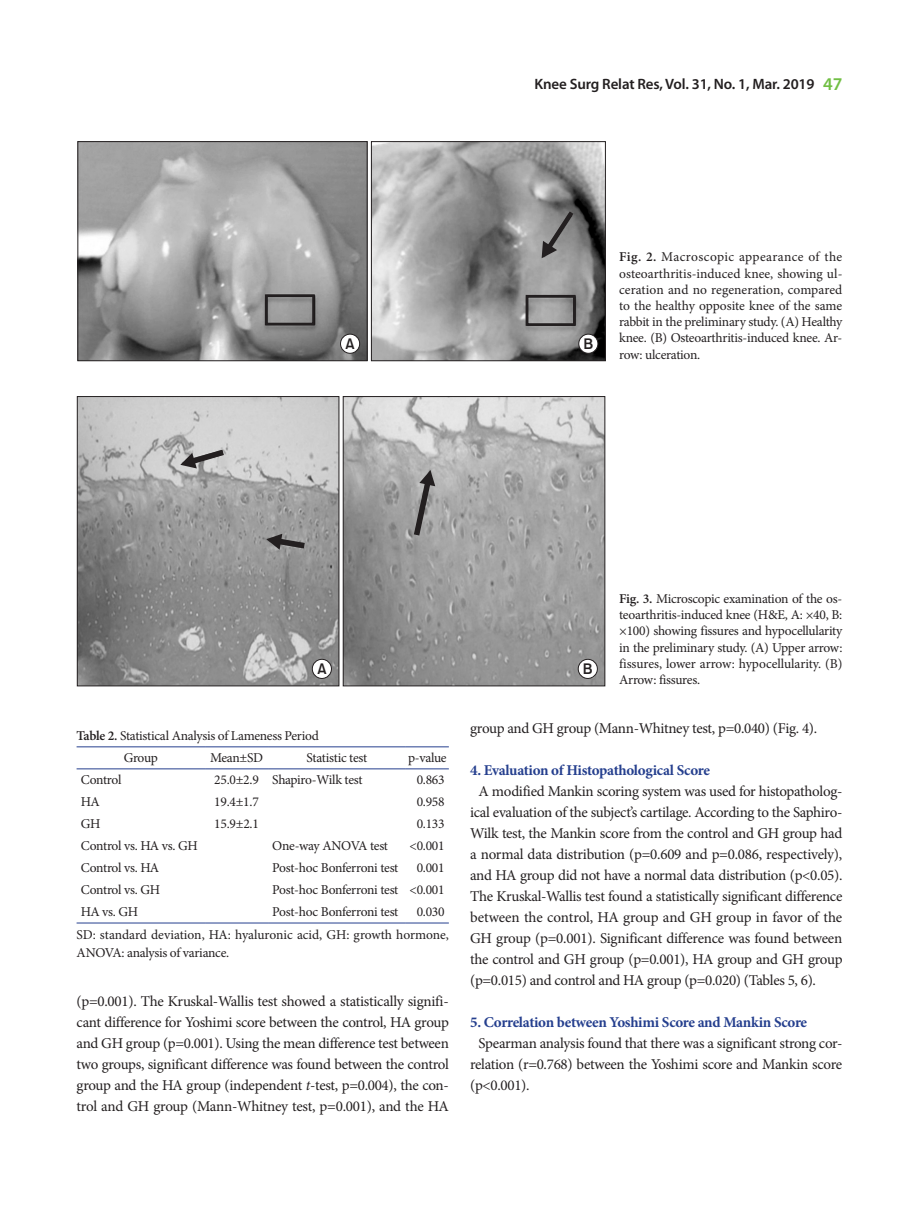
<style>
.page{position:relative;width:919px;height:1217px;background:#fff}
.page>*{position:absolute;margin:0;border:0;box-sizing:border-box;transform-origin:0 0}
.t1{font:15px/21px "Minion Pro";letter-spacing:-.02em;color:#231f20;text-align:justify}
.t2{font:700 15px "Minion Pro";letter-spacing:-.02em;color:#253f8e}
.t3{font:600 15px "Myriad Pro";letter-spacing:-.01em;color:#231f20}
.t4{font:15px "Gothic 725 BT Bold A";color:#231f20}
.t5{font:13.5px/16.2px "Minion Pro";letter-spacing:-.02em;color:#231f20}
.s1{font-size:18px;color:#71bf44}
.s2{font-weight:600}
.s3{font-style:italic}
</style>
<div class="page">
<hr style="left:77px;top:746px;width:128px;height:1px;background:#253f8e">
<hr style="left:205px;top:746px;width:63px;height:1px;background:#253f8e">
<hr style="left:268px;top:746px;width:138px;height:1px;background:#253f8e">
<hr style="left:406px;top:746px;width:43px;height:1px;background:#253f8e">
<hr style="left:77px;top:768px;width:128px;height:1px;background:#253f8e">
<hr style="left:205px;top:768px;width:63px;height:1px;background:#253f8e">
<hr style="left:268px;top:768px;width:138px;height:1px;background:#253f8e">
<hr style="left:406px;top:768px;width:43px;height:1px;background:#253f8e">
<hr style="left:77px;top:922px;width:128px;height:1px;background:#253f8e">
<hr style="left:205px;top:922px;width:63px;height:1px;background:#253f8e">
<hr style="left:268px;top:922px;width:138px;height:1px;background:#253f8e">
<hr style="left:406px;top:922px;width:43px;height:1px;background:#253f8e">
<img style="left:80px;top:143px;width:285px;height:216px">
<img style="left:373px;top:143px;width:230px;height:216px">
<div style="left:78px;top:141px;width:289px;height:220px;border:1px solid #231f20"></div>
<div style="left:340px;top:334px;width:19px;height:19px;background:#fff;border-radius:50%"></div>
<div style="left:340px;top:334px;width:20px;height:19px;border:1px solid #231f20;border-radius:50%"></div>
<div style="left:578px;top:334px;width:20px;height:19px;background:#fff;border-radius:50%"></div>
<div style="left:578px;top:334px;width:20px;height:19px;border:1px solid #231f20;border-radius:50%"></div>
<div style="left:371px;top:141px;width:234px;height:220px;border:1px solid #231f20"></div>
<svg style="left:263px;top:293px;width:314px;height:34px;background:#939292"></svg>
<svg style="left:540px;top:207px;width:37px;height:51px;background:#7d7c7c"></svg>
<svg style="left:77px;top:396px;width:528px;height:290px;background:#a1a1a1"></svg>
<svg style="left:180px;top:445px;width:50px;height:23px"></svg>
<svg style="left:266px;top:533px;width:44px;height:19px"></svg>
<svg style="left:410px;top:470px;width:25px;height:71px;background:#888788"></svg>
<div style="left:312px;top:659px;width:19px;height:19px;background:#fff;border-radius:50%"></div>
<div style="left:312px;top:659px;width:20px;height:19px;border:1px solid #231f20;border-radius:50%"></div>
<div style="left:578px;top:659px;width:19px;height:19px;background:#fff;border-radius:50%"></div>
<div style="left:578px;top:659px;width:19px;height:19px;border:1px solid #231f20;border-radius:50%"></div>
<p class="t3" style="left:534px;top:74px;width:309px">Knee Surg Relat Res, Vol. 31, No. 1, Mar. 2019 <span class="s1">47</span></p>
<p class="t4" style="left:345px;top:335px;width:11px">A</p>
<p class="t4" style="left:583px;top:335px;width:11px">B</p>
<p class="t5" style="left:619px;top:249px;width:225px;text-align:justify"><span class="s2">Fig. 2.</span> Macroscopic appearance of the osteoarthritis-induced knee, showing ul&shy;ceration and no regeneration, compared to the healthy opposite knee of the same rabbit in the preliminary study. (A) Healthy knee. (B) Osteoarthritis-induced knee. Ar&shy;row: ulceration.</p>
<p class="t4" style="left:317px;top:660px;width:11px">A</p>
<p class="t4" style="left:583px;top:660px;width:11px">B</p>
<p class="t5" style="left:619px;top:590px;width:225px;text-align:justify"><span class="s2">Fig. 3.</span> Microscopic examination of the os&shy;teoarthritis-induced knee (H&amp;E, A: ×40, B: ×100) showing fissures and hypocellularity in the preliminary study. (A) Upper arrow: fissures, lower arrow: hypocellularity. (B)<br>Arrow: fissures.</p>
<p class="t5" style="left:124px;top:724px;width:197px;line-height:22.4px;text-indent:-47px"><span class="s2">Table 2.</span> Statistical Analysis of Lameness Period<br>Group</p>
<p class="t5" style="left:210px;top:749px;width:55px">Mean±SD</p>
<p class="t5" style="left:306px;top:749px;width:62px">Statistic test</p>
<p class="t5" style="left:408px;top:749px;width:40px">p-value</p>
<p class="t5" style="left:81px;top:771px;width:42px">Control</p>
<p class="t5" style="left:214px;top:771px;width:150px">25.0±2.9 Shapiro-Wilk test</p>
<p class="t5" style="left:416px;top:771px;width:29px">0.863</p>
<p class="t5" style="left:81px;top:793px;width:20px">HA</p>
<p class="t5" style="left:214px;top:793px;width:46px">19.4±1.7</p>
<p class="t5" style="left:416px;top:793px;width:29px">0.958</p>
<p class="t5" style="left:81px;top:815px;width:21px">GH</p>
<p class="t5" style="left:214px;top:815px;width:46px">15.9±2.1</p>
<p class="t5" style="left:416px;top:815px;width:29px">0.133</p>
<p class="t5" style="left:81px;top:837px;width:118px">Control vs. HA vs. GH</p>
<p class="t5" style="left:272px;top:837px;width:117px">One-way ANOVA test</p>
<p class="t5" style="left:409px;top:837px;width:37px">&lt;0.001</p>
<p class="t5" style="left:81px;top:859px;width:80px">Control vs. HA</p>
<p class="t5" style="left:272px;top:859px;width:128px">Post-hoc Bonferroni test</p>
<p class="t5" style="left:416px;top:859px;width:29px">0.001</p>
<p class="t5" style="left:81px;top:881px;width:81px">Control vs. GH</p>
<p class="t5" style="left:272px;top:881px;width:174px">Post-hoc Bonferroni test &lt;0.001</p>
<p class="t5" style="left:81px;top:903px;width:59px">HA vs. GH</p>
<p class="t5" style="left:272px;top:903px;width:128px">Post-hoc Bonferroni test</p>
<p class="t5" style="left:77px;top:900px;width:374px;line-height:22.4px;text-indent:340px">0.030<br>SD: standard deviation, HA: hyaluronic acid, GH: growth hormone,</p>
<p class="t5" style="left:77px;top:944px;width:154px">ANOVA: analysis of variance.</p>
<p class="t1" style="left:77px;top:990px;width:374px">(p=0.001). The Kruskal-Wallis test showed a statistically signifi&shy;cant difference for Yoshimi score between the control, HA group and GH group (p=0.001). Using the mean difference test between two groups, significant difference was found between the control group and the HA group (independent <span class="s3">t</span>-test, p=0.004), the con&shy;trol and GH group (Mann-Whitney test, p=0.001), and the HA</p>
<p class="t1" style="left:470px;top:717px;width:348px">group and GH group (Mann-Whitney test, p=0.040) (Fig. 4).</p>
<p class="t2" style="left:470px;top:759px;width:241px">4. Evaluation of Histopathological Score</p>
<p class="t1" style="left:470px;top:780px;width:374px;text-align:left;text-indent:9px">A modified Mankin scoring system was used for histopatholog&shy;ical evaluation of the subject’s cartilage. According to the Saphiro-Wilk test, the Mankin score from the control and GH group had a normal data distribution (p=0.609 and p=0.086, respectively), and HA group did not have a normal data distribution (p&lt;0.05).<br>The Kruskal-Wallis test found a statistically significant difference between the control, HA group and GH group in favor of the GH group (p=0.001). Significant difference was found between the control and GH group (p=0.001), HA group and GH group (p=0.015) and control and HA group (p=0.020) (Tables 5, 6).</p>
<p class="t2" style="left:470px;top:1011px;width:338px">5. Correlation between Yoshimi Score and Mankin Score</p>
<p class="t1" style="left:470px;top:1032px;width:374px;text-indent:9px">Spearman analysis found that there was a significant strong cor&shy;relation (r=0.768) between the Yoshimi score and Mankin score (p&lt;0.001).</p>
</div>
